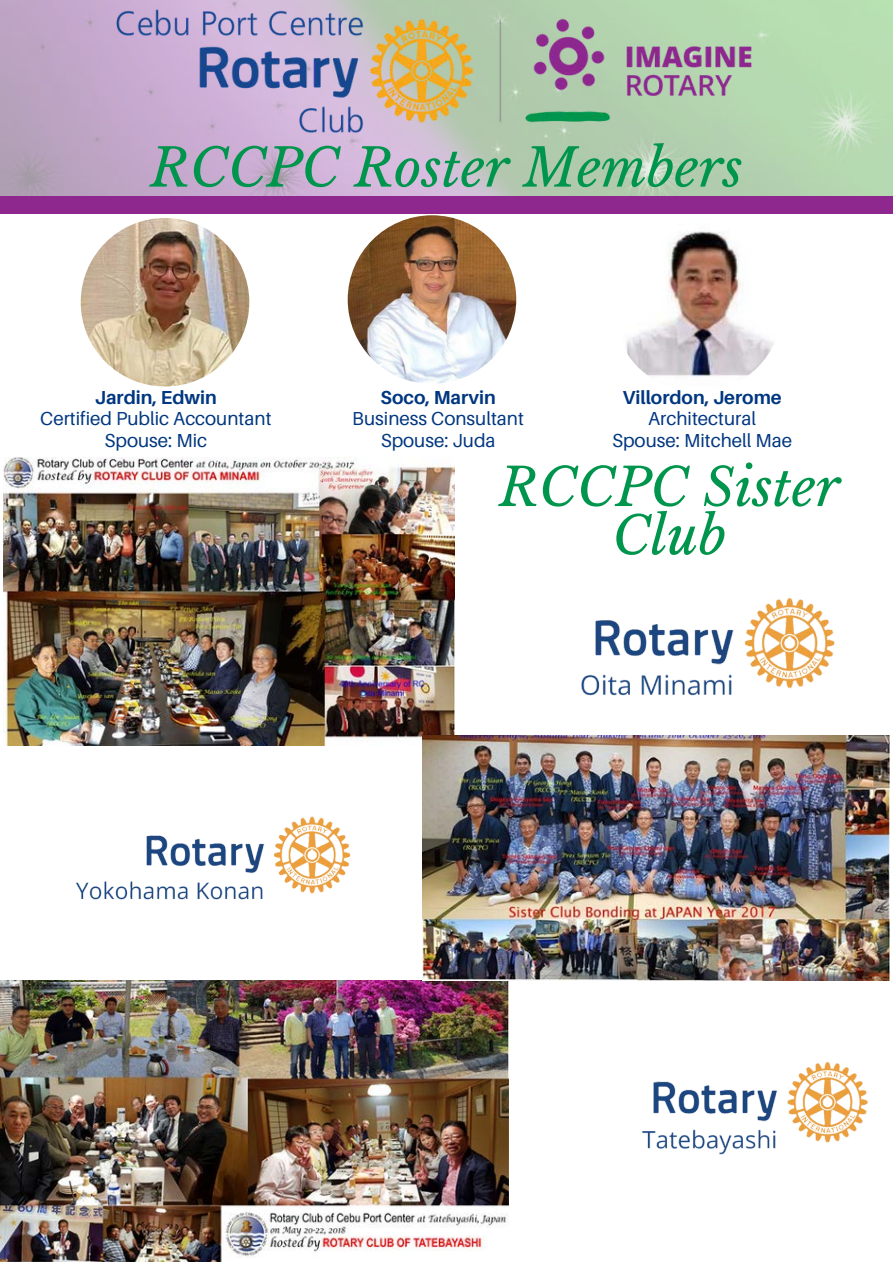
<style>
.page{position:relative;width:893px;height:1264px;background:#fff}
.page>*{position:absolute;margin:0;border:0;box-sizing:border-box;transform-origin:0 0}
.t1{font:italic 52.5px/48.3px "Libre Baskerville";color:#00954c;text-align:center}
.t2{font:18.75px/21.8px "Aileron";color:#003780;text-align:center}
.t3{font:700 18.75px "Aileron";color:#003780}
</style>
<div class="page">
<img style="left:4px;top:457px;width:451px;height:288px">
<img style="left:0;top:980px;width:508px;height:281px">
<img style="left:0;top:0;width:892px;height:196px">
<img style="left:72px;top:0;width:820px;height:141px">
<div style="left:0;top:196px;width:892px;height:17px;background:#8e288e"></div>
<img style="left:422px;top:736px;width:467px;height:244px">
<img style="left:581px;top:598px;width:254px;height:98px">
<img style="left:642px;top:1062px;width:226px;height:93px">
<img style="left:76px;top:816px;width:275px;height:84px">
<img style="left:613px;top:223px;width:169px;height:169px;border-radius:50%">
<img style="left:81px;top:218px;width:168px;height:168px;border-radius:50%">
<img style="left:347px;top:215px;width:169px;height:169px;border-radius:50%">
<h1 class="t1" style="left:150px;top:144px;width:594px">RCCPC Roster Members</h1>
<p class="t3" style="left:95px;top:385px;width:124px">Jardin, Edwin</p>
<p class="t2" style="left:40px;top:407px;width:233px">Certified Public Accountant<br>Spouse: Mic</p>
<p class="t3" style="left:380px;top:385px;width:117px">Soco, Marvin</p>
<p class="t2" style="left:352px;top:407px;width:173px">Business Consultant<br>Spouse: Juda</p>
<p class="t3" style="left:622px;top:385px;width:161px">Villordon, Jerome</p>
<p class="t2" style="left:612px;top:407px;width:181px">Architectural<br>Spouse: Mitchell Mae</p>
<h1 class="t1" style="left:499px;top:463px;width:342px">RCCPC Sister<br>Club</h1>
</div>
